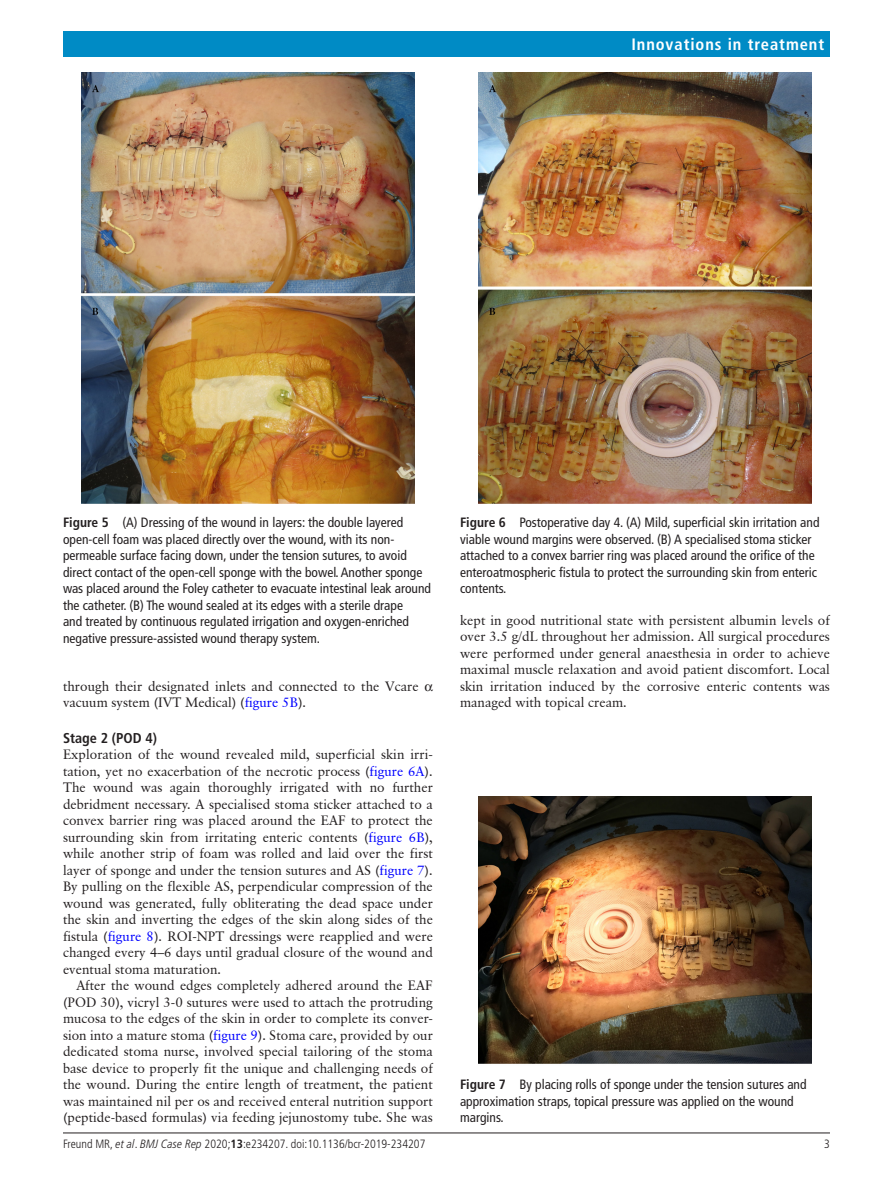
<style>
.page{position:relative;width:893px;height:1191px;background:#fff}
.page>*{position:absolute;margin:0;border:0;box-sizing:border-box;transform-origin:0 0}
.t1{font:700 condensed 16.5px "Frutiger LT Pro";letter-spacing:.055em;color:#fff}
.t2{font:700 condensed 14.25px "Frutiger LT Pro";color:#231f20}
.t3{font:13.5px/16.5px "Classical Garamond BT";color:#231f20;text-align:justify}
.t4{font:condensed 13.5px/16.5px "Frutiger LT Pro";color:#231f20}
.t5{font:300 condensed 12px "Frutiger LT Pro";color:#231f20}
.s1{font-weight:700}
.s2{color:#00f}
.s3{font-style:italic}
</style>
<div class="page">
<hr style="left:63px;top:1132px;width:767px;height:1px;background:#231f20">
<div style="left:63px;top:31px;width:767px;height:25px;background:#008bc5"></div>
<img style="left:81px;top:72px;width:333px;height:431px">
<img style="left:479px;top:72px;width:332px;height:431px">
<img style="left:479px;top:797px;width:332px;height:267px">
<p class="t1" style="left:631px;top:34px;width:194px">Innovations in treatment</p>
<p class="t4" style="left:63px;top:514px;width:370px"><span class="s1">Figure 5</span> (A) Dressing of the wound in layers: the double layered open-cell foam was placed directly over the wound, with its non&shy;permeable surface facing down, under the tension sutures, to avoid direct contact of the open-cell sponge with the bowel. Another sponge was placed around the Foley catheter to evacuate intestinal leak around the catheter. (B) The wound sealed at its edges with a sterile drape<br>and treated by continuous regulated irrigation and oxygen-enriched negative pressure-assisted wound therapy system.</p>
<p class="t4" style="left:460px;top:514px;width:361px"><span class="s1">Figure 6</span> Postoperative day 4. (A) Mild, superficial skin irritation and viable wound margins were observed. (B) A specialised stoma sticker attached to a convex barrier ring was placed around the orifice of the enteroatmospheric fistula to protect the surrounding skin from enteric contents.</p>
<p class="t3" style="left:460px;top:611px;width:371px">kept in good nutritional state with persistent albumin levels of over 3.5 g/dL throughout her admission. All surgical procedures were performed under general anaesthesia in order to achieve maximal muscle relaxation and avoid patient discomfort. Local skin irritation induced by the corrosive enteric contents was managed with topical cream.</p>
<p class="t3" style="left:63px;top:677px;width:357px">through their designated inlets and connected to the Vcare vacuum system (IVT Medical) (<span class="s2">figure 5B</span>).</p>
<p class="t2" style="left:63px;top:729px;width:96px">Stage 2 (POD 4)</p>
<p class="t3" style="left:63px;top:746px;width:371px">Exploration of the wound revealed mild, superficial skin irri&shy;tation, yet no exacerbation of the necrotic process (<span class="s2">figure 6A</span>).<br>The wound was again thoroughly irrigated with no further debridment necessary. A specialised stoma sticker attached to a convex barrier ring was placed around the EAF to protect the surrounding skin from irritating enteric contents (<span class="s2">figure 6B</span>), while another strip of foam was rolled and laid over the first layer of sponge and under the tension sutures and AS (<span class="s2">figure 7</span>).<br>By pulling on the flexible AS, perpendicular compression of the wound was generated, fully obliterating the dead space under the skin and inverting the edges of the skin along sides of the fistula (<span class="s2">figure 8</span>). ROI-NPT dressings were reapplied and were changed every 4–6 days until gradual closure of the wound and eventual stoma maturation.</p>
<p class="t3" style="left:63px;top:977px;width:371px;text-indent:14px">After the wound edges completely adhered around the EAF (POD 30), vicryl 3-0 sutures were used to attach the protruding mucosa to the edges of the skin in order to complete its conver&shy;sion into a mature stoma (<span class="s2">figure 9</span>). Stoma care, provided by our dedicated stoma nurse, involved special tailoring of the stoma base device to properly fit the unique and challenging needs of the wound. During the entire length of treatment, the patient was maintained nil per os and received enteral nutrition support (peptide-based formulas) via feeding jejunostomy tube. She was</p>
<p class="t4" style="left:460px;top:1076px;width:348px"><span class="s1">Figure 7</span> By placing rolls of sponge under the tension sutures and approximation straps, topical pressure was applied on the wound margins.</p>
<p class="t5" style="left:63px;top:1136px;width:364px">Freund MR, <span class="s3">et al</span>. <span class="s3">BMJ Case Rep</span> 2020;<span class="s1">13</span>:e234207. doi:10.1136/bcr-2019-234207</p>
<p class="t5" style="left:824px;top:1136px;width:7px">3</p>
</div>
